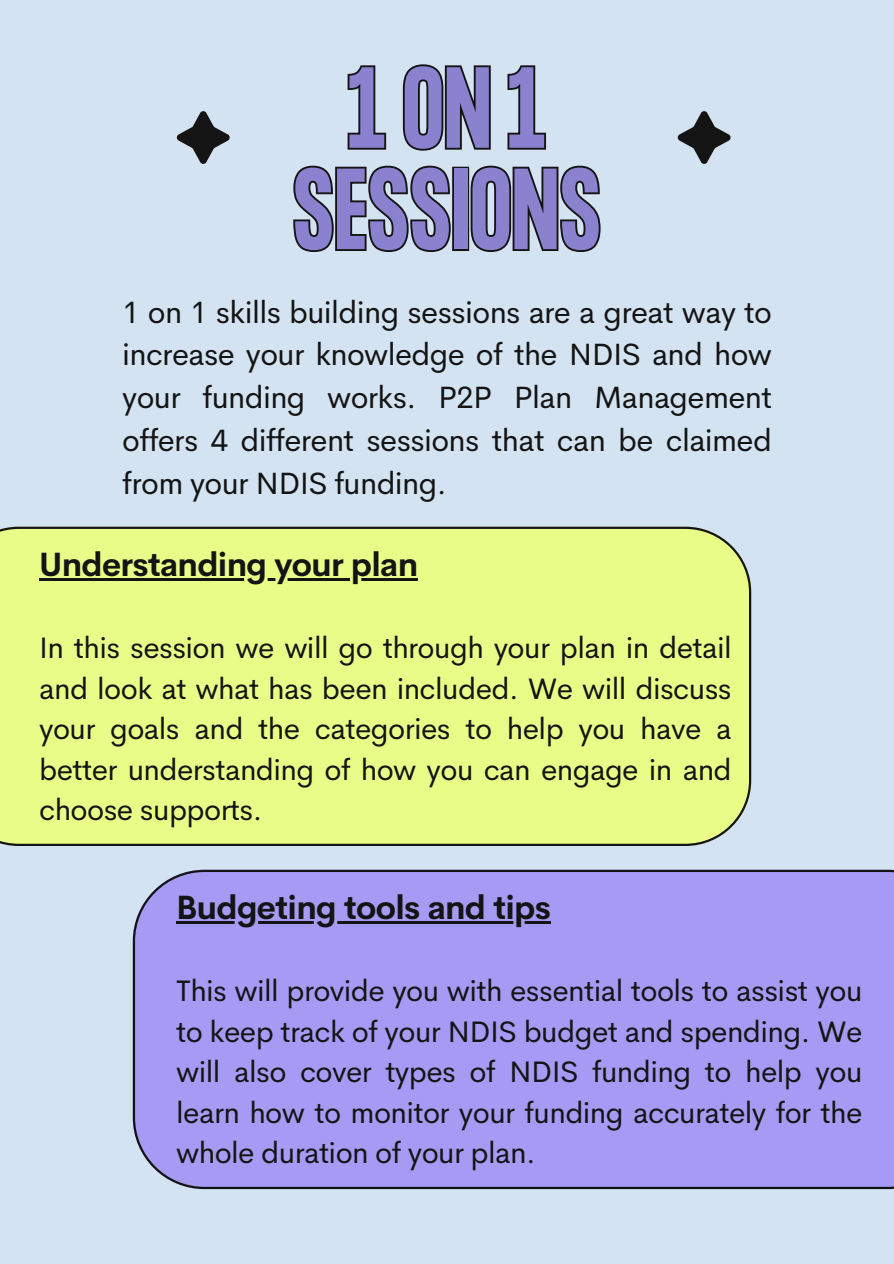
<style>
.page{position:relative;width:894px;height:1264px;background:#fff}
.page>*{position:absolute;margin:0;border:0;box-sizing:border-box;transform-origin:0 0}
.t1{font:700 100.65px/101.2px "Formula Condensed";color:#8a81cf;text-align:center}
.t2{font:700 33px "Cerebri Sans";letter-spacing:-.02em;color:#141414}
.t3{font:30.9px/42.8px "Cerebri Sans";letter-spacing:-.02em;color:#141414;text-align:justify}
.t4{font:29.7px/40.5px "Cerebri Sans";letter-spacing:-.02em;color:#141414;text-align:justify}
</style>
<div class="page">
<div style="left:0;top:0;width:893px;height:1263px;background:#d3e3f1"></div>
<div style="left:0;top:526px;width:750px;height:320px;background:#eafc88"></div>
<div style="left:133px;top:869px;width:760px;height:320px;background:#a59bf4"></div>
<hr style="left:176px;top:921px;width:374px;height:2px;background:#141414">
<svg style="left:347px;top:64px;width:199px;height:87px"></svg>
<svg style="left:293px;top:165px;width:308px;height:87px"></svg>
<hr style="left:39px;top:578px;width:378px;height:2px;background:#141414">
<svg style="left:176px;top:111px;width:54px;height:53px"></svg>
<svg style="left:677px;top:111px;width:54px;height:53px"></svg>
<p class="t1" style="left:292px;top:67px;width:310px">1ON1<br>SESSIONS</p>
<p class="t3" style="left:122px;top:290px;width:651px">1 on 1 skills building sessions are a great way to increase your knowledge of the NDIS and how your funding works. P2P Plan Management offers 4 different sessions that can be claimed from your NDIS funding.</p>
<p class="t2" style="left:39px;top:543px;width:380px">Understanding your plan</p>
<h2 class="t4" style="left:39px;top:627px;width:694px">In this session we will go through your plan in detail and look at what has been included. We will discuss your goals and the categories to help you have a better understanding of how you can engage in and choose supports.</h2>
<p class="t2" style="left:176px;top:886px;width:376px">Budgeting tools and tips</p>
<h1 class="t4" style="left:176px;top:970px;width:687px">This will provide you with essential tools to assist you to keep track of your NDIS budget and spending. We will also cover types of NDIS funding to help you learn how to monitor your funding accurately for the whole duration of your plan.</h1>
</div>
